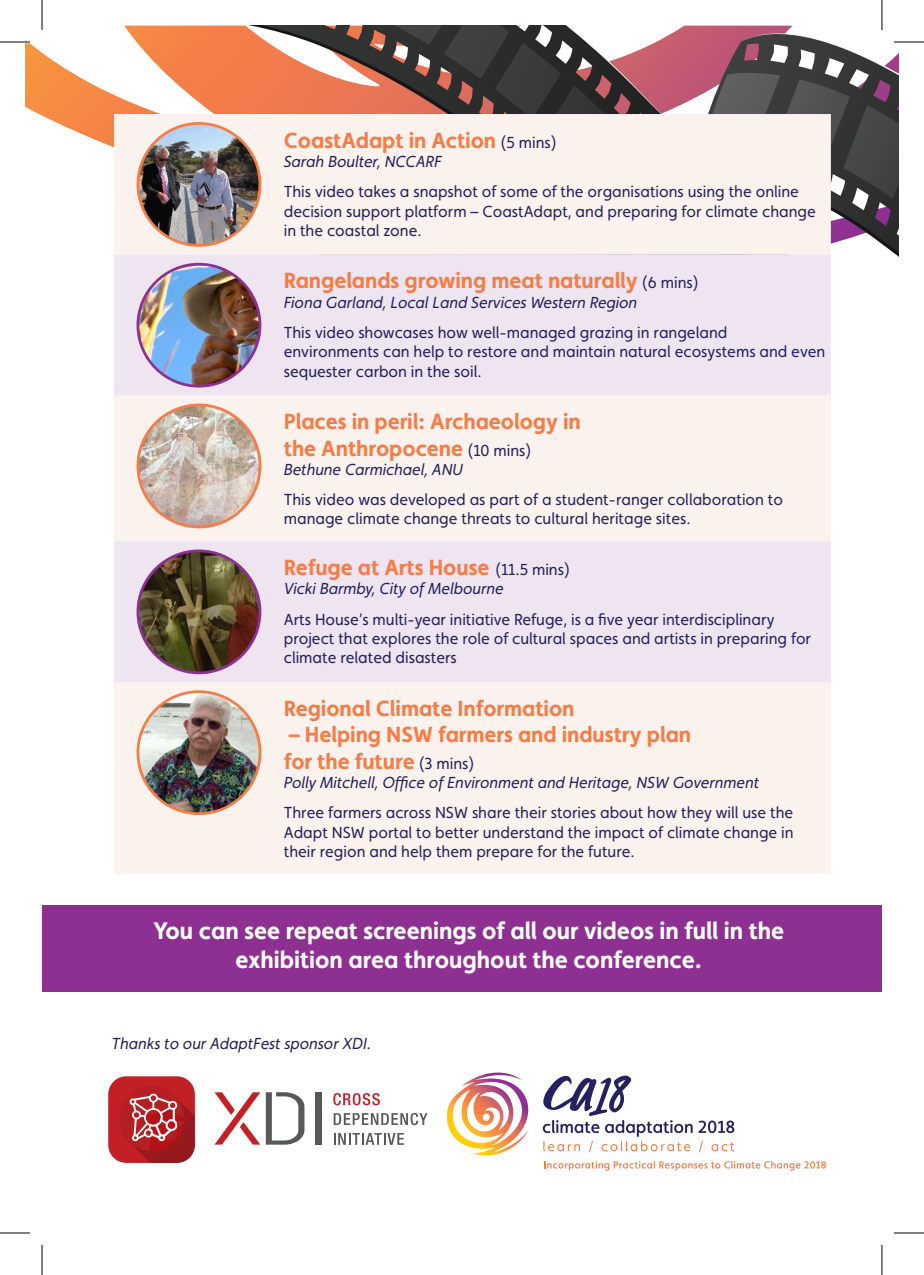
<style>
.page{position:relative;width:924px;height:1275px;background:#fff}
.page>*{position:absolute;margin:0;border:0;box-sizing:border-box;transform-origin:0 0}
.Body_Copy{font:700 24px/28.8px "Faricy New";color:#fff;text-align:center}
.Body_Copy-2{font:700 22px/26.4px "Faricy New";color:#f47d48}
.Body_Copy-3{font:16px/19.2px "Faricy New";color:#24205c}
.Body_Copy-4{font:italic 16px "Faricy New";color:#24205c}
.s1{font-weight:400;font-size:16px;color:#24205c}
</style>
<div class="page">
<svg style="left:25px;top:26px;width:858px;height:99px"></svg>
<svg style="left:70px;top:25px;width:665px;height:123px"></svg>
<svg style="left:545px;top:33px;width:353px;height:355px"></svg>
<div style="left:42px;top:905px;width:839px;height:86px;background:#8d3092"></div>
<div style="left:114px;top:114px;width:716px;height:759px;background:#fcf2ed"></div>
<svg style="left:114px;top:255px;width:716px;height:427px;background:#f2e8ef"></svg>
<img style="left:138px;top:123px;width:122px;height:122px;border-radius:61px">
<div style="left:136px;top:122px;width:125px;height:125px;border:3px solid #f47d48;border-radius:50%"></div>
<img style="left:138px;top:264px;width:122px;height:122px;border-radius:61px">
<div style="left:136px;top:263px;width:125px;height:124px;border:3px solid #8d3092;border-radius:50%"></div>
<img style="left:138px;top:405px;width:122px;height:122px;border-radius:61px">
<div style="left:136px;top:403px;width:125px;height:125px;border:3px solid #f47d48;border-radius:50%"></div>
<img style="left:138px;top:551px;width:122px;height:122px;border-radius:61px">
<div style="left:136px;top:549px;width:125px;height:125px;border:3px solid #8d3092;border-radius:50%"></div>
<img style="left:138px;top:691px;width:122px;height:122px;border-radius:61px">
<div style="left:136px;top:690px;width:125px;height:125px;border:3px solid #f47d48;border-radius:50%"></div>
<svg style="left:214px;top:1092px;width:46px;height:52px"></svg>
<svg style="left:266px;top:1092px;width:38px;height:52px"></svg>
<div style="left:315px;top:1092px;width:6px;height:52px;background:#57585a"></div>
<svg style="left:108px;top:1076px;width:87px;height:87px;background:#be393d"></svg>
<svg style="left:333px;top:1093px;width:46px;height:12px"></svg>
<svg style="left:333px;top:1113px;width:94px;height:12px"></svg>
<svg style="left:334px;top:1133px;width:69px;height:11px"></svg>
<img style="left:146px;top:1109px;width:38px;height:42px">
<svg style="left:446px;top:1072px;width:83px;height:84px"></svg>
<svg style="left:698px;top:1141px;width:4px;height:11px"></svg>
<svg style="left:711px;top:1142px;width:23px;height:9px"></svg>
<svg style="left:698px;top:1120px;width:36px;height:13px"></svg>
<svg style="left:542px;top:1075px;width:150px;height:77px"></svg>
<svg style="left:544px;top:1161px;width:281px;height:9px"></svg>
<hr style="left:0;top:41px;width:30px;height:2px;background:#fff">
<hr style="left:893px;top:41px;width:30px;height:2px;background:#fff">
<hr style="left:41px;top:0;width:2px;height:30px;background:#fff">
<hr style="left:880px;top:0;width:2px;height:30px;background:#fff">
<hr style="left:0;top:42px;width:30px;height:1px;background:#000">
<hr style="left:893px;top:42px;width:30px;height:1px;background:#000">
<hr style="left:0;top:1232px;width:30px;height:1px;background:#000">
<hr style="left:893px;top:1232px;width:30px;height:1px;background:#000">
<hr style="left:42px;top:0;width:1px;height:30px;background:#000">
<hr style="left:42px;top:1245px;width:1px;height:30px;background:#000">
<hr style="left:881px;top:0;width:1px;height:30px;background:#000">
<hr style="left:881px;top:1245px;width:1px;height:30px;background:#000">
<p class="Body_Copy-2" style="left:284px;top:126px;width:275px">CoastAdapt in Action <span class="s1">(5 mins)</span></p>
<p class="Body_Copy-4" style="left:284px;top:152px;width:159px">Sarah Boulter, NCCARF</p>
<p class="Body_Copy-3" style="left:284px;top:182px;width:533px">This video takes a snapshot of some of the organisations using the online decision support platform – CoastAdapt, and preparing for climate change in the coastal zone.</p>
<p class="Body_Copy-2" style="left:284px;top:267px;width:417px">Rangelands growing meat naturally <span class="s1">(6 mins)</span></p>
<p class="Body_Copy-4" style="left:284px;top:293px;width:355px">Fiona Garland, Local Land Services Western Region</p>
<p class="Body_Copy-3" style="left:284px;top:323px;width:542px">This video showcases how well-managed grazing in rangeland environments can help to restore and maintain natural ecosystems and even sequester carbon in the soil.</p>
<p class="Body_Copy-2" style="left:284px;top:408px;width:298px">Places in peril: Archaeology in the Anthropocene <span class="s1">(10 mins)</span></p>
<p class="Body_Copy-4" style="left:284px;top:460px;width:180px">Bethune Carmichael, ANU</p>
<p class="Body_Copy-3" style="left:284px;top:490px;width:500px">This video was developed as part of a student-ranger collaboration to manage climate change threats to cultural heritage sites.</p>
<p class="Body_Copy-2" style="left:284px;top:554px;width:288px">Refuge at Arts House <span class="s1">(11.5 mins)</span></p>
<p class="Body_Copy-4" style="left:284px;top:579px;width:221px">Vicki Barmby, City of Melbourne</p>
<p class="Body_Copy-3" style="left:284px;top:609px;width:528px">Arts House’s multi-year initiative Refuge, is a five year interdisciplinary project that explores the role of cultural spaces and artists in preparing for climate related disasters</p>
<p class="Body_Copy-2" style="left:284px;top:694px;width:292px">Regional Climate Information</p>
<p class="Body_Copy-2" style="left:284px;top:721px;width:408px">– Helping NSW farmers and industry plan for the future <span class="s1">(3 mins)</span></p>
<p class="Body_Copy-4" style="left:284px;top:773px;width:476px">Polly Mitchell, Office of Environment and Heritage, NSW Government</p>
<p class="Body_Copy-3" style="left:284px;top:803px;width:511px;text-align:justify">Three farmers across NSW share their stories about how they will use the Adapt NSW portal to better understand the impact of climate change in their region and help them prepare for the future.</p>
<p class="Body_Copy" style="left:153px;top:915px;width:632px">You can see repeat screenings of all our videos in full in the exhibition area throughout the conference.</p>
<p class="Body_Copy-4" style="left:111px;top:1034px;width:261px">Thanks to our AdaptFest sponsor XDI.</p>
</div>
